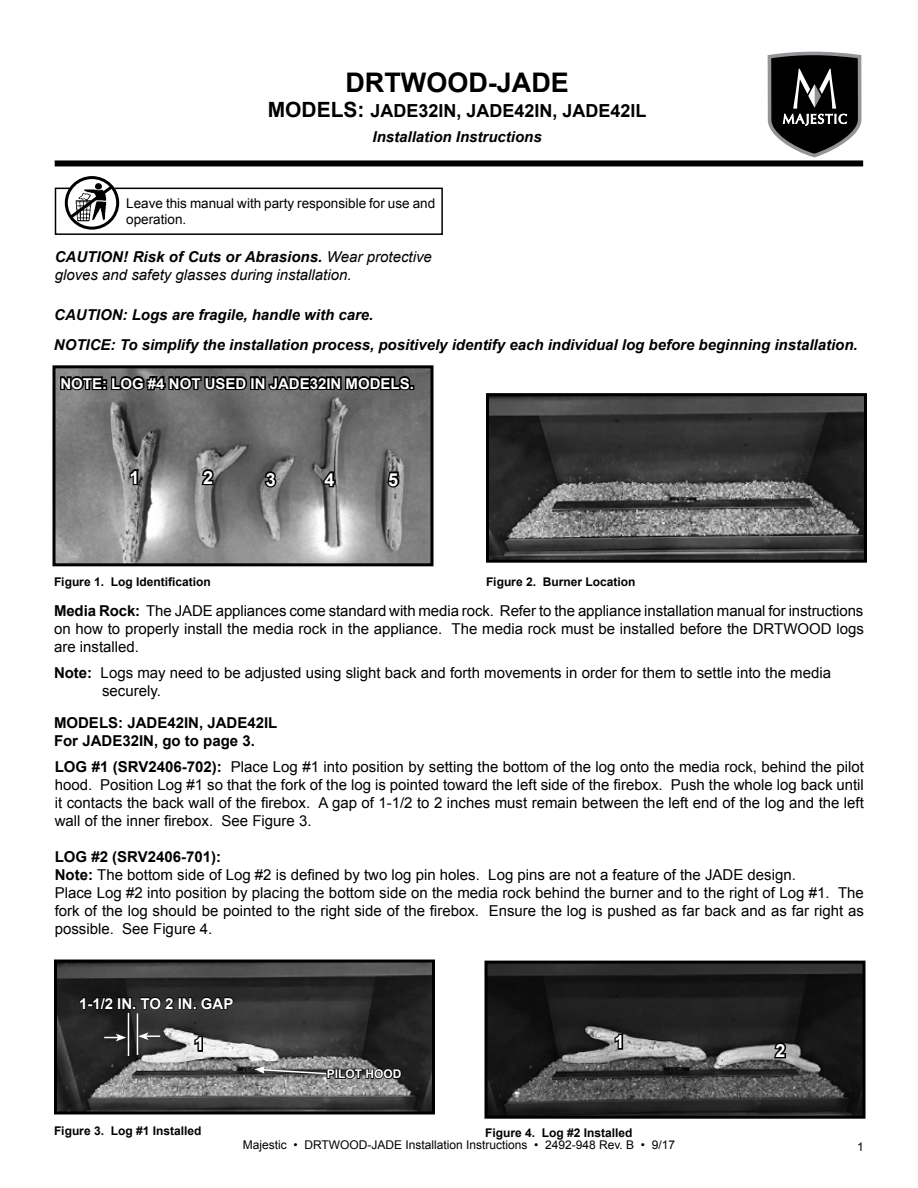
<style>
.page{position:relative;width:918px;height:1188px;background:#fff}
.page>*{position:absolute;margin:0;border:0;box-sizing:border-box;transform-origin:0 0}
.t1{font:700 27px "Arial";color:#000}
.t2{font:700 18px "Arial";color:#000}
.t3{font:700 18px "Arial";color:#fff}
.t4{font:15px/18px "Arial";color:#000;text-align:justify}
.t5{font:italic 700 15px "Arial";color:#000}
.t6{font:italic 15px/18px "Arial";color:#000}
.t7{font:700 15px "Arial";color:#fff}
.t8{font:700 15px/18px "Arial";color:#000}
.t9{font:13.5px/16.2px "Arial";color:#000}
.t10{font:700 12px "Arial";color:#000}
.t11{font:12px "Arial";color:#000}
.t12{font:700 12px "Arial";color:#fff}
.s1{font-size:21px}
.s2{font-weight:700}
</style>
<div class="page">
<img style="left:488px;top:965px;width:374px;height:150px">
<div style="left:484px;top:961px;width:382px;height:158px;border:3px solid #000"></div>
<img style="left:56px;top:369px;width:374px;height:193px">
<div style="left:52px;top:365px;width:382px;height:201px;border:3px solid #000"></div>
<img style="left:58px;top:964px;width:373px;height:146px">
<div style="left:54px;top:960px;width:381px;height:154px;border:3px solid #000"></div>
<div style="left:55px;top:160px;width:808px;height:6px;background:#000"></div>
<svg style="left:128px;top:467px;width:12px;height:20px"></svg>
<svg style="left:200px;top:467px;width:16px;height:20px"></svg>
<svg style="left:263px;top:469px;width:16px;height:20px"></svg>
<svg style="left:322px;top:467px;width:15px;height:22px"></svg>
<svg style="left:613px;top:1032px;width:12px;height:19px"></svg>
<svg style="left:772px;top:1040px;width:16px;height:20px"></svg>
<div style="left:55px;top:188px;width:388px;height:47px;border:2px solid #000"></div>
<svg style="left:67px;top:177px;width:51px;height:41px"></svg>
<div style="left:65px;top:176px;width:54px;height:54px;border:3px solid #000;border-radius:50%"></div>
<svg style="left:67px;top:182px;width:50px;height:39px"></svg>
<img style="left:73px;top:183px;width:41px;height:41px">
<svg style="left:768px;top:52px;width:93px;height:105px"></svg>
<svg style="left:386px;top:470px;width:16px;height:19px"></svg>
<svg style="left:193px;top:1034px;width:11px;height:19px"></svg>
<svg style="left:59px;top:365px;width:355px;height:32px;background:#404040"></svg>
<svg style="left:254px;top:1066px;width:149px;height:14px;background:#575757"></svg>
<hr style="left:137px;top:1013px;width:1px;height:42px;background:#fff">
<hr style="left:128px;top:1013px;width:1px;height:43px;background:#fff">
<svg style="left:104px;top:1034px;width:22px;height:7px"></svg>
<svg style="left:138px;top:1032px;width:22px;height:8px"></svg>
<svg style="left:79px;top:996px;width:96px;height:15px"></svg>
<div style="left:178px;top:997px;width:4px;height:12px;border:2px solid #000"></div>
<svg style="left:181px;top:996px;width:54px;height:15px"></svg>
<img style="left:490px;top:397px;width:373px;height:162px">
<div style="left:486px;top:393px;width:381px;height:170px;border:3px solid #000"></div>
<h1 class="t1" style="left:345px;top:64px;width:225px">DRTWOOD-JADE</h1>
<p class="t2" style="left:268px;top:99px;width:380px"><span class="s1">MODELS:</span> JADE32IN, JADE42IN, JADE42IL</p>
<p class="t5" style="left:373px;top:126px;width:171px">Installation Instructions</p>
<p class="t9" style="left:126px;top:195px;width:310px">Leave this manual with party responsible for use and operation.</p>
<p class="t6" style="left:55px;top:248px;width:379px"><span class="s2">CAUTION! Risk of Cuts or Abrasions.</span> Wear protective gloves and safety glasses during installation.</p>
<p class="t5" style="left:54px;top:305px;width:321px">CAUTION: Logs are fragile, handle with care.</p>
<p class="t5" style="left:54px;top:335px;width:805px">NOTICE: To simplify the installation process, positively identify each individual log before beginning installation.</p>
<p class="t7" style="left:60px;top:373px;width:355px">NOTE: LOG #4 NOT USED IN JADE32IN MODELS.</p>
<p class="t3" style="left:130px;top:465px;width:12px">1</p>
<p class="t3" style="left:203px;top:465px;width:12px">2</p>
<p class="t3" style="left:266px;top:467px;width:12px">3</p>
<p class="t3" style="left:325px;top:467px;width:12px">4</p>
<p class="t10" style="left:54px;top:573px;width:158px">Figure 1. Log Identification</p>
<p class="t3" style="left:388px;top:467px;width:12px">5</p>
<p class="t10" style="left:486px;top:574px;width:151px">Figure 2. Burner Location</p>
<p class="t4" style="left:54px;top:602px;width:811px"><span class="s2">Media Rock:</span> The JADE appliances come standard with media rock. Refer to the appliance installation manual for instructions on how to properly install the media rock in the appliance. The media rock must be installed before the DRTWOOD logs are installed.</p>
<p class="t4" style="left:102px;top:664px;width:731px;text-indent:-48px"><span class="s2">Note:</span> Logs may need to be adjusted using slight back and forth movements in order for them to settle into the media securely.</p>
<p class="t8" style="left:54px;top:714px;width:225px">MODELS: JADE42IN, JADE42IL<br>For JADE32IN, go to page 3.</p>
<p class="t4" style="left:55px;top:758px;width:811px"><span class="s2">LOG #1 (SRV2406-702):</span> Place Log #1 into position by setting the bottom of the log onto the media rock, behind the pilot hood. Position Log #1 so that the fork of the log is pointed toward the left side of the firebox. Push the whole log back until it contacts the back wall of the firebox. A gap of 1-1/2 to 2 inches must remain between the left end of the log and the left wall of the inner firebox. See Figure 3.</p>
<p class="t4" style="left:55px;top:848px;width:811px;text-align:left"><span class="s2">LOG #2 (SRV2406-701):<br>Note:</span> The bottom side of Log #2 is defined by two log pin holes. Log pins are not a feature of the JADE design.<br>Place Log #2 into position by placing the bottom side on the media rock behind the burner and to the right of Log #1. The fork of the log should be pointed to the right side of the firebox. Ensure the log is pushed as far back and as far right as possible. See Figure 4.</p>
<p class="t7" style="left:79px;top:993px;width:156px">1-1/2 IN. TO 2 IN. GAP</p>
<p class="t3" style="left:194px;top:1032px;width:12px">1</p>
<p class="t12" style="left:327px;top:1066px;width:76px">PILOT HOOD</p>
<p class="t3" style="left:615px;top:1030px;width:12px">1</p>
<p class="t3" style="left:775px;top:1039px;width:12px">2</p>
<p class="t10" style="left:54px;top:1122px;width:149px">Figure 3. Log #1 Installed</p>
<p class="t10" style="left:485px;top:1125px;width:149px">Figure 4. Log #2 Installed</p>
<p class="t11" style="left:243px;top:1137px;width:434px">Majestic • DRTWOOD-JADE Installation Instructions • 2492-948 Rev. B • 9/17</p>
<p class="t11" style="left:857px;top:1139px;width:8px">1</p>
</div>
